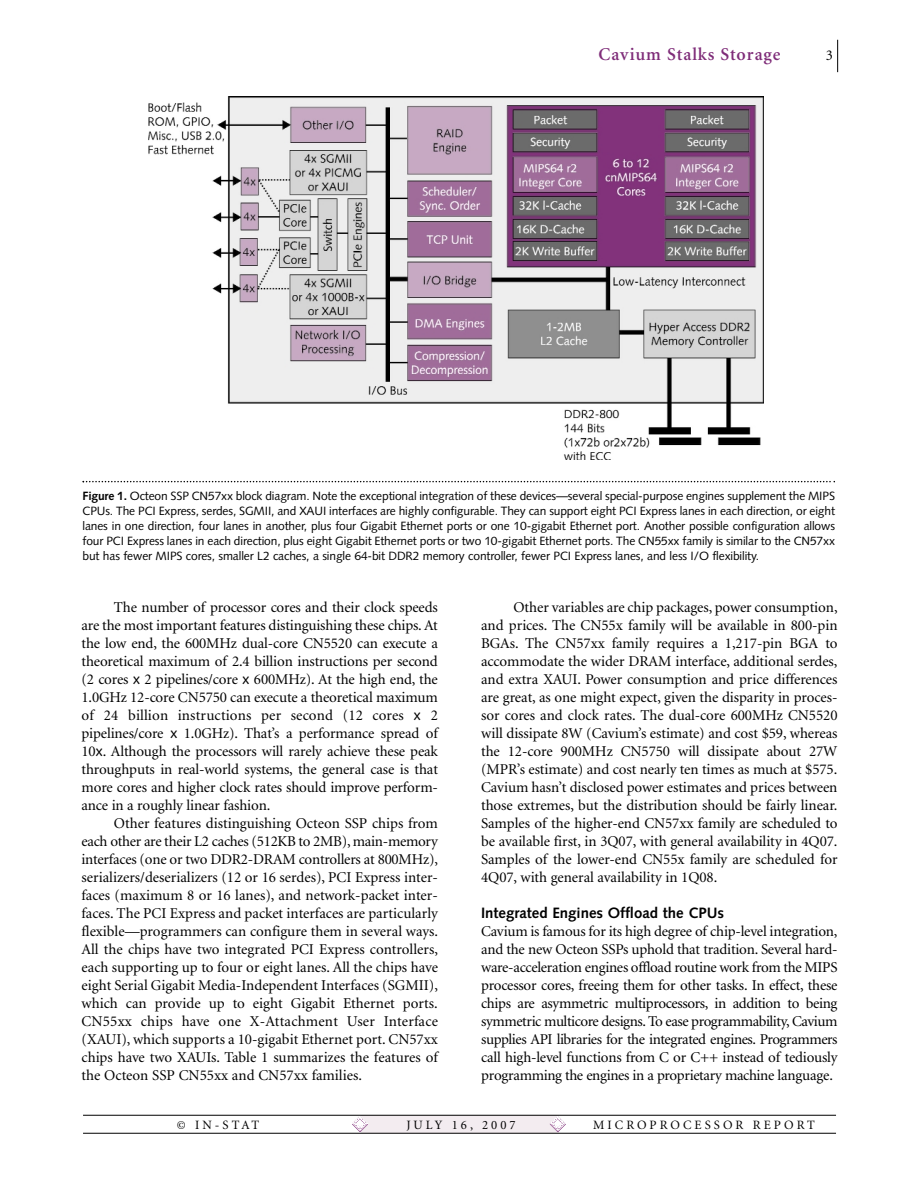
<style>
.page{position:relative;width:918px;height:1188px;background:#fff}
.page>*{position:absolute;margin:0;border:0;box-sizing:border-box;transform-origin:0 0}
.t1{font:600 18px "Minion";letter-spacing:.05em;color:#7f2d79}
.t2{font:15px/18px "Minion";letter-spacing:-.01em;color:#000;text-align:justify}
.t3{font:700 15px "Syntax";color:#000}
.t4{font:12.75px "Minion";letter-spacing:.24em;color:#000}
.t5{font:12px/15px "Syntax";letter-spacing:-.01em;color:#000;text-align:justify}
.s1{font-weight:700}
.s2{font-family:"Syntax"}
</style>
<div class="page">
<hr style="left:837px;top:40px;width:1px;height:32px;background:#000">
<div style="left:361px;top:1116px;width:197px;height:17px;background:#f3ecf0"></div>
<svg style="left:550px;top:1117px;width:16px;height:15px"></svg>
<svg style="left:352px;top:1117px;width:16px;height:15px"></svg>
<hr style="left:83px;top:1115px;width:753px;height:1px;background:#000">
<hr style="left:83px;top:1133px;width:753px;height:1px;background:#000">
<svg style="left:82px;top:481px;width:753px;height:1px"></svg>
<img style="left:148px;top:97px;width:615px;height:363px">
<p class="t1" style="left:599px;top:47px;width:183px">Cavium Stalks Storage</p>
<p class="t2" style="left:826px;top:47px;width:9px">3</p>
<p class="t5" style="left:82px;top:490px;width:754px"><span class="s1">Figure 1.</span> Octeon SSP CN57xx block diagram. Note the exceptional integration of these devices—several special-purpose engines supplement the MIPS CPUs. The PCI Express, serdes, SGMII, and XAUI interfaces are highly configurable. They can support eight PCI Express lanes in each direction, or eight lanes in one direction, four lanes in another, plus four Gigabit Ethernet ports or one 10-gigabit Ethernet port. Another possible configuration allows four PCI Express lanes in each direction, plus eight Gigabit Ethernet ports or two 10-gigabit Ethernet ports. The CN55xx family is similar to the CN57xx but has fewer MIPS cores, smaller L2 caches, a single 64-bit DDR2 memory controller, fewer PCI Express lanes, and less I/O flexibility.</p>
<p class="t2" style="left:82px;top:599px;width:358px;text-indent:32px">The number of processor cores and their clock speeds are the most important features distinguishing these chips. At the low end, the 600MHz dual-core CN5520 can execute a theoretical maximum of 2.4 billion instructions per second (2 cores <span class="s2">x</span> 2 pipelines/core <span class="s2">x</span> 600MHz). At the high end, the 1.0GHz 12-core CN5750 can execute a theoretical maximum of 24 billion instructions per second (12 cores <span class="s2">x</span> 2 pipelines/core <span class="s2">x</span> 1.0GHz). That’s a performance spread of 10<span class="s2">x</span>. Although the processors will rarely achieve these peak throughputs in real-world systems, the general case is that more cores and higher clock rates should improve perform&shy;ance in a roughly linear fashion.</p>
<p class="t2" style="left:82px;top:815px;width:358px;text-indent:32px">Other features distinguishing Octeon SSP chips from each other are their L2 caches (512KB to 2MB), main-memory interfaces (one or two DDR2-DRAM controllers at 800MHz), serializers/deserializers (12 or 16 serdes), PCI Express inter&shy;faces (maximum 8 or 16 lanes), and network-packet inter&shy;faces. The PCI Express and packet interfaces are particularly flexible—programmers can configure them in several ways.<br>All the chips have two integrated PCI Express controllers, each supporting up to four or eight lanes. All the chips have eight Serial Gigabit Media-Independent Interfaces (SGMII), which can provide up to eight Gigabit Ethernet ports.<br>CN55xx chips have one X-Attachment User Interface (XAUI), which supports a 10-gigabit Ethernet port. CN57xx chips have two XAUIs. Table 1 summarizes the features of the Octeon SSP CN55xx and CN57xx families.</p>
<p class="t2" style="left:481px;top:599px;width:358px;text-indent:32px">Other variables are chip packages, power consumption, and prices. The CN55x family will be available in 800-pin BGAs. The CN57xx family requires a 1,217-pin BGA to accommodate the wider DRAM interface, additional serdes, and extra XAUI. Power consumption and price differences are great, as one might expect, given the disparity in proces&shy;sor cores and clock rates. The dual-core 600MHz CN5520 will dissipate 8W (Cavium’s estimate) and cost $59, whereas the 12-core 900MHz CN5750 will dissipate about 27W (MPR’s estimate) and cost nearly ten times as much at $575.<br>Cavium hasn’t disclosed power estimates and prices between those extremes, but the distribution should be fairly linear.<br>Samples of the higher-end CN57xx family are scheduled to be available first, in 3Q07, with general availability in 4Q07.<br>Samples of the lower-end CN55x family are scheduled for 4Q07, with general availability in 1Q08.</p>
<p class="t3" style="left:481px;top:907px;width:245px">Integrated Engines Offload the CPUs</p>
<p class="t2" style="left:481px;top:923px;width:358px">Cavium is famous for its high degree of chip-level integration, and the new Octeon SSPs uphold that tradition. Several hard&shy;ware-acceleration engines offload routine work from the MIPS processor cores, freeing them for other tasks. In effect, these chips are asymmetric multiprocessors, in addition to being symmetric multicore designs. To ease programmability, Cavium supplies API libraries for the integrated engines. Programmers call high-level functions from C or C++ instead of tediously programming the engines in a proprietary machine language.</p>
<p class="t4" style="left:177px;top:1120px;width:84px">© IN-STAT</p>
<p class="t4" style="left:406px;top:1120px;width:111px">JULY 16, 2007</p>
<p class="t4" style="left:593px;top:1120px;width:223px">MICROPROCESSOR REPORT</p>
</div>
